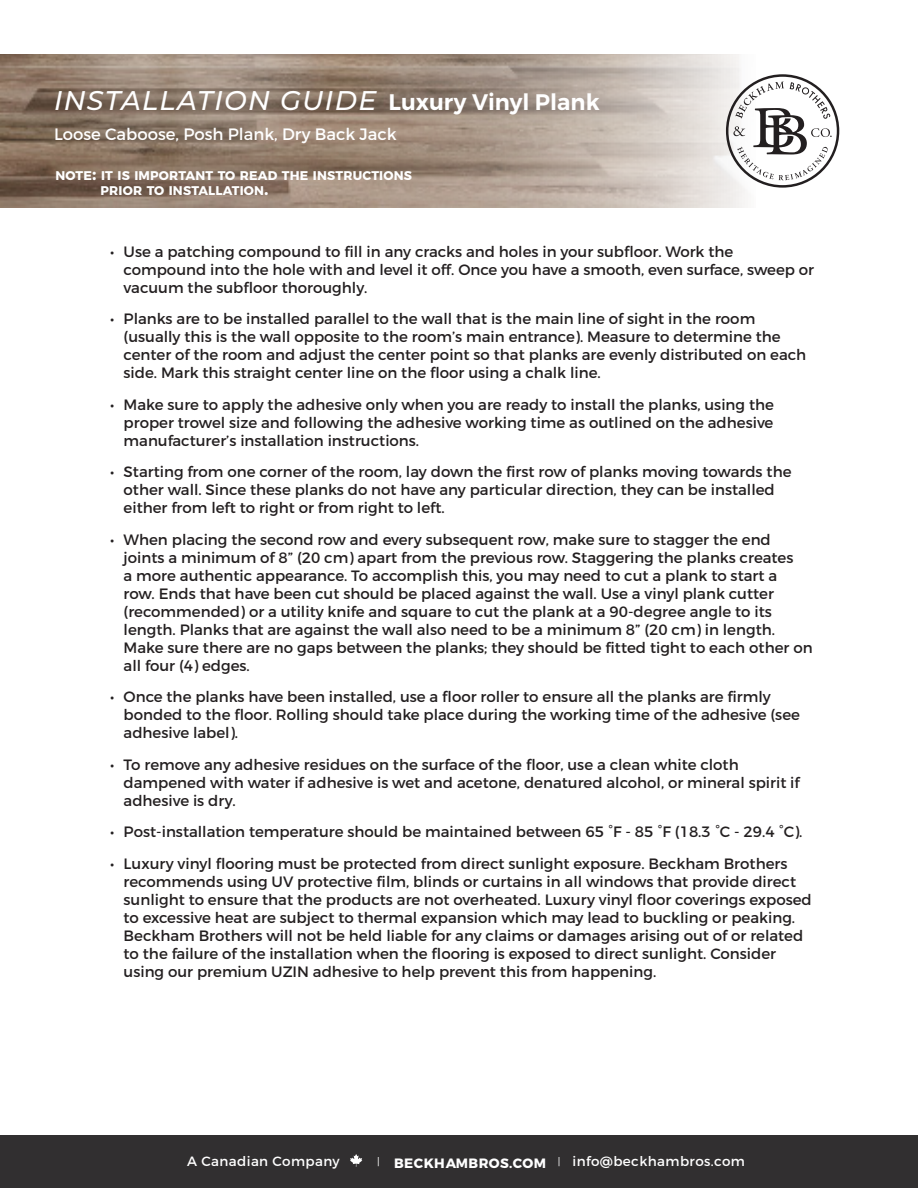
<style>
.page{position:relative;width:918px;height:1188px;background:#fff}
.page>*{position:absolute;margin:0;border:0;box-sizing:border-box;transform-origin:0 0}
.t1{font:italic 500 27px "Montserrat";letter-spacing:.05em;color:#fff}
.t2{font:16.5px "Montserrat";color:#fff}
.t3{font:15px/18px "Montserrat";color:#231f20}
.t4{font:13.5px "Montserrat";letter-spacing:.03em;color:#fff}
.t5{font:700 12.6px/15px "Montserrat";letter-spacing:.015em;color:#fff}
.s1{font-weight:600;font-style:normal;font-size:22.5px}
.s2{font-size:18px}
.s3{font-family:"Avenir";font-size:12px}
.s4{font-weight:700}
</style>
<div class="page">
<div style="left:0;top:1135px;width:918px;height:53px;background:#312f30"></div>
<svg style="left:350px;top:1154px;width:12px;height:13px"></svg>
<img style="left:0;top:54px;width:745px;height:154px">
<svg style="left:726px;top:74px;width:113px;height:114px"></svg>
<p class="t1" style="left:54px;top:81px;width:547px">INSTALLATION GUIDE <span class="s1">Luxury Vinyl Plank</span></p>
<p class="t2" style="left:54px;top:124px;width:344px">Loose Caboose, Posh Plank, Dry Back Jack</p>
<p class="t5" style="left:100px;top:168px;width:313px;text-indent:-45px">NOTE<span class="s2">:</span> IT IS IMPORTANT TO READ THE INSTRUCTIONS<br>PRIOR TO INSTALLATION<span class="s2">.</span></p>
<p class="t3" style="left:124px;top:242px;width:692px;text-indent:-14px">• Use a patching compound to fill in any cracks and holes in your subfloor. Work the compound into the hole with and level it off. Once you have a smooth, even surface, sweep or vacuum the subfloor thoroughly.</p>
<p class="t3" style="left:124px;top:310px;width:684px;text-indent:-14px">• Planks are to be installed parallel to the wall that is the main line of sight in the room (usually this is the wall opposite to the room’s main entrance). Measure to determine the center of the room and adjust the center point so that planks are evenly distributed on each side. Mark this straight center line on the floor using a chalk line.</p>
<p class="t3" style="left:124px;top:395px;width:652px;text-align:justify;text-indent:-14px">• Make sure to apply the adhesive only when you are ready to install the planks, using the proper trowel size and following the adhesive working time as outlined on the adhesive manufacturer’s installation instructions.</p>
<p class="t3" style="left:124px;top:463px;width:669px;text-indent:-14px">• Starting from one corner of the room, lay down the first row of planks moving towards the other wall. Since these planks do not have any particular direction, they can be installed either from left to right or from right to left.</p>
<p class="t3" style="left:124px;top:530px;width:691px;text-indent:-14px">• When placing the second row and every subsequent row, make sure to stagger the end joints a minimum of 8” (20 cm) apart from the previous row. Staggering the planks creates<br>a more authentic appearance. To accomplish this, you may need to cut a plank to start a<br>row. Ends that have been cut should be placed against the wall. Use a vinyl plank cutter (recommended) or a utility knife and square to cut the plank at a 90-degree angle to its length. Planks that are against the wall also need to be a minimum 8” (20 cm) in length.<br>Make sure there are no gaps between the planks; they should be fitted tight to each other on all four (4) edges.</p>
<p class="t3" style="left:124px;top:688px;width:678px;text-indent:-14px">• Once the planks have been installed, use a floor roller to ensure all the planks are firmly bonded to the floor. Rolling should take place during the working time of the adhesive (see adhesive label).</p>
<p class="t3" style="left:124px;top:755px;width:678px;text-indent:-14px">• To remove any adhesive residues on the surface of the floor, use a clean white cloth dampened with water if adhesive is wet and acetone, denatured alcohol, or mineral spirit if adhesive is dry.</p>
<p class="t3" style="left:110px;top:823px;width:694px">• Post-installation temperature should be maintained between 65 °F - 85 °F (18.3 °C - 29.4 °C).</p>
<p class="t3" style="left:124px;top:854px;width:690px;text-indent:-14px">• Luxury vinyl flooring must be protected from direct sunlight exposure. Beckham Brothers recommends using UV protective film, blinds or curtains in all windows that provide direct sunlight to ensure that the products are not overheated. Luxury vinyl floor coverings exposed to excessive heat are subject to thermal expansion which may lead to buckling or peaking.<br>Beckham Brothers will not be held liable for any claims or damages arising out of or related to the failure of the installation when the flooring is exposed to direct sunlight. Consider using our premium UZIN adhesive to help prevent this from happening.</p>
<p class="t4" style="left:187px;top:1153px;width:154px">A Canadian Company</p>
<p class="t4" style="left:377px;top:1153px;width:369px"><span class="s3">|</span> <span class="s4">BECKHAMBROS.COM</span> <span class="s3">|</span> info@beckhambros.com</p>
</div>
